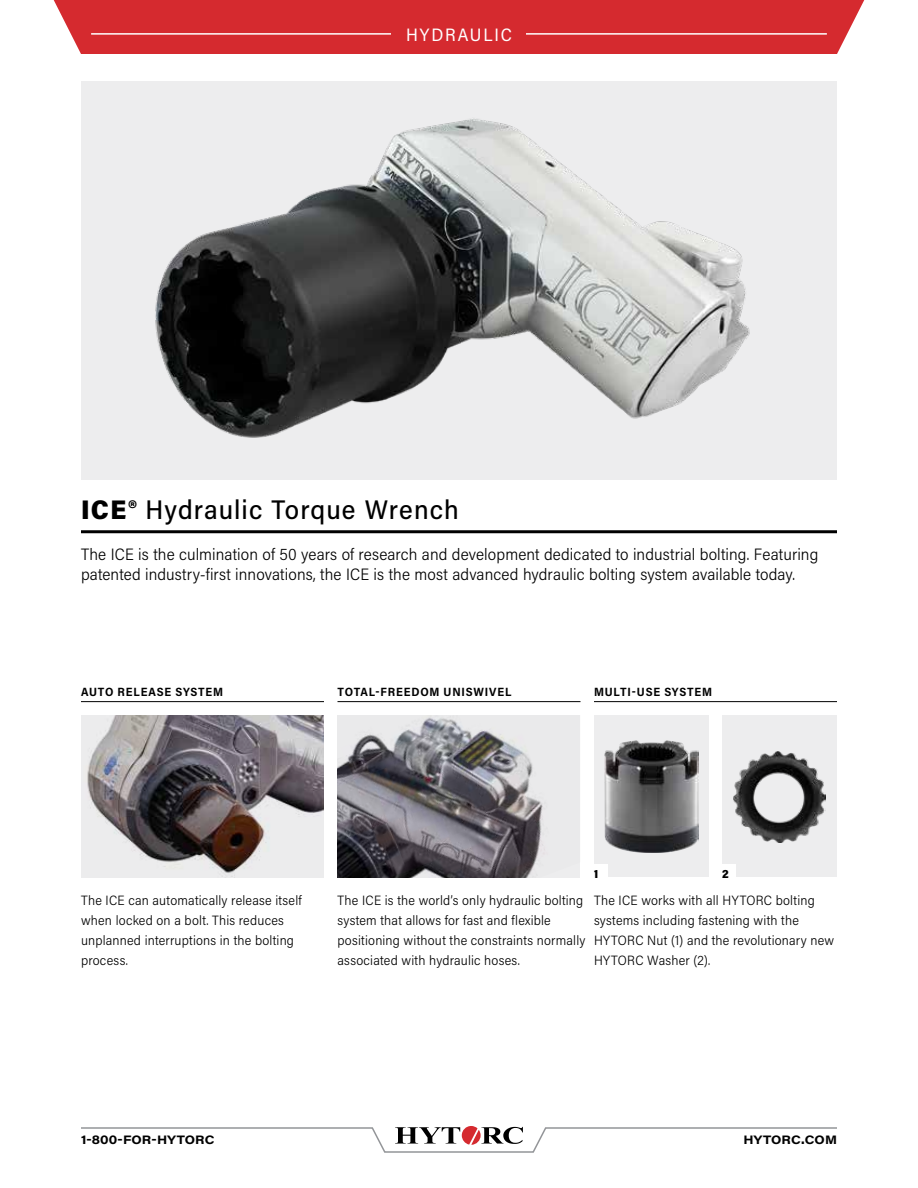
<style>
.page{position:relative;width:918px;height:1188px;background:#fff}
.page>*{position:absolute;margin:0;border:0;box-sizing:border-box;transform-origin:0 0}
.t1{font:500 27px "Acumin Pro Semi Cond";letter-spacing:.04em;color:#000}
.t2{font:18px "Acumin Pro Semi Cond";letter-spacing:.1em;color:#fff}
.t3{font:300 16.5px/20.2px "Acumin Pro Semi Cond";letter-spacing:.005em;color:#000}
.t4{font:300 13.5px/20.2px "Acumin Pro Semi Cond";letter-spacing:.015em;color:#000}
.t5{font:700 12px "Acumin Pro Semi Cond";letter-spacing:.07em;color:#000}
.t6{font:700 12px "Acumin Pro Wide";letter-spacing:.005em;color:#000}
.t7{font:900 12px "Acumin Pro Semi Cond";color:#000}
.s1{font-weight:900}
</style>
<div class="page">
<svg style="left:81px;top:1126px;width:756px;height:27px"></svg>
<div style="left:53px;top:0;width:812px;height:54px;background:#d52a2f"></div>
<hr style="left:91px;top:33px;width:736px;height:2px;background:#fff">
<div style="left:392px;top:27px;width:134px;height:13px;background:#d52a2f"></div>
<img style="left:81px;top:81px;width:756px;height:398px">
<hr style="left:81px;top:530px;width:756px;height:3px;background:#000">
<hr style="left:81px;top:701px;width:243px;height:1px;background:#000">
<hr style="left:338px;top:701px;width:242px;height:1px;background:#000">
<hr style="left:594px;top:701px;width:243px;height:1px;background:#000">
<img style="left:338px;top:715px;width:242px;height:163px">
<img style="left:81px;top:715px;width:243px;height:163px">
<div style="left:722px;top:716px;width:115px;height:162px;background:#ededee"></div>
<img style="left:734px;top:751px;width:91px;height:92px">
<div style="left:594px;top:716px;width:115px;height:162px;background:#ededee"></div>
<img style="left:604px;top:740px;width:95px;height:113px">
<div style="left:594px;top:864px;width:14px;height:14px;background:#fff"></div>
<div style="left:722px;top:864px;width:14px;height:14px;background:#fff"></div>
<h2 class="t2" style="left:406px;top:22px;width:107px">HYDRAULIC</h2>
<h1 class="t1" style="left:81px;top:491px;width:380px"><span class="s1">ICE®</span> Hydraulic Torque Wrench</h1>
<p class="t3" style="left:81px;top:544px;width:739px">The ICE is the culmination of 50 years of research and development dedicated to industrial bolting. Featuring patented industry-first innovations, the ICE is the most advanced hydraulic bolting system available today.</p>
<p class="t5" style="left:81px;top:683px;width:144px">AUTO RELEASE SYSTEM</p>
<p class="t5" style="left:338px;top:683px;width:175px">TOTAL-FREEDOM UNISWIVEL</p>
<p class="t5" style="left:594px;top:683px;width:120px">MULTI-USE SYSTEM</p>
<p class="t7" style="left:594px;top:865px;width:6px">1</p>
<p class="t7" style="left:722px;top:865px;width:8px">2</p>
<p class="t4" style="left:81px;top:889px;width:222px">The ICE can automatically release itself when locked on a bolt. This reduces unplanned interruptions in the bolting process.</p>
<p class="t4" style="left:338px;top:889px;width:249px">The ICE is the world’s only hydraulic bolting system that allows for fast and flexible positioning without the constraints normally associated with hydraulic hoses.</p>
<p class="t4" style="left:594px;top:889px;width:242px">The ICE works with all HYTORC bolting systems including fastening with the HYTORC Nut (1) and the revolutionary new HYTORC Washer (2).</p>
<p class="t6" style="left:81px;top:1131px;width:135px">1-800-FOR-HYTORC</p>
<p class="t6" style="left:743px;top:1131px;width:95px">HYTORC.COM</p>
</div>
